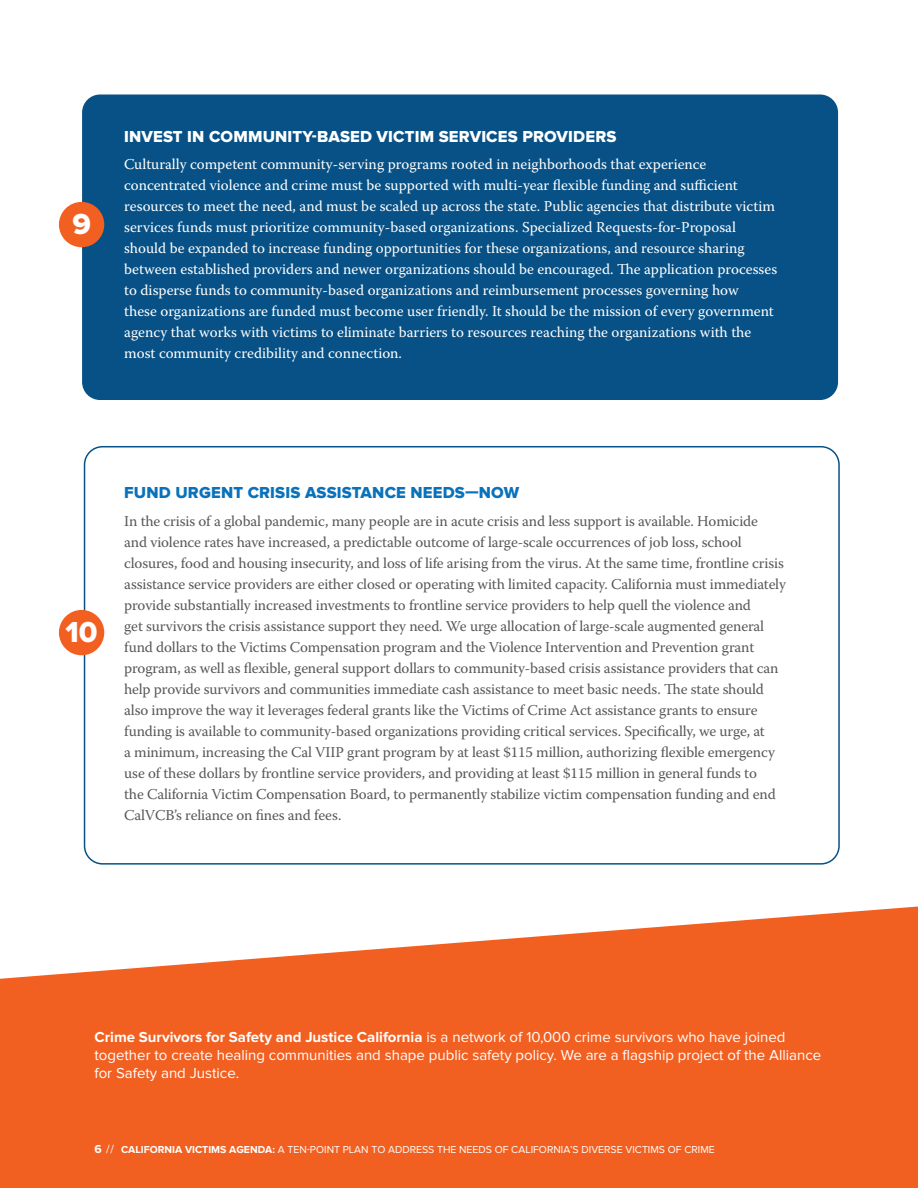
<style>
.page{position:relative;width:918px;height:1188px;background:#fff}
.page>*{position:absolute;margin:0;border:0;box-sizing:border-box;transform-origin:0 0}
.Headline{font:30px "Proxima Nova Extrabld";color:#fff}
.Headline-2{font:16.5px "Proxima Nova Extrabld";letter-spacing:.01em;color:#fff}
.Headline-3{font:16.5px "Proxima Nova Extrabld";letter-spacing:.01em;color:#0972bb}
.Headline-4{font:15px/21px "Warnock Pro";letter-spacing:-.01em;color:#57585a}
.Headline-5{font:15px/21px "Warnock Pro";color:#fff}
.Headline-6{font:15px/18px "Proxima Nova";color:#fff}
.t1{font:10.5px "Proxima Nova";color:#fff}
.s1{font-weight:700}
.s2{font-weight:700;font-size:12px}
.s3{font-size:12px}
</style>
<div class="page">
<svg style="left:0;top:906px;width:918px;height:282px;background:#f3743d"></svg>
<div style="left:82px;top:94px;width:756px;height:306px;background:#085186;border-radius:18px"></div>
<div style="left:59px;top:202px;width:45px;height:45px;background:#f26021;border-radius:50%"></div>
<div style="left:84px;top:446px;width:756px;height:419px;border:2px solid #085186;border-radius:18px"></div>
<div style="left:59px;top:610px;width:45px;height:45px;background:#f26021;border-radius:50%"></div>
<p class="Headline" style="left:72px;top:207px;width:20px">9</p>
<p class="Headline-2" style="left:124px;top:127px;width:494px">INVEST IN COMMUNITY-BASED VICTIM SERVICES PROVIDERS</p>
<p class="Headline-5" style="left:124px;top:154px;width:655px">Culturally competent community-serving programs rooted in neighborhoods that experience concentrated violence and crime must be supported with multi-year flexible funding and sufficient resources to meet the need, and must be scaled up across the state. Public agencies that distribute victim services funds must prioritize community-based organizations. Specialized Requests-for-Proposal should be expanded to increase funding opportunities for these organizations, and resource sharing between established providers and newer organizations should be encouraged. The application processes to disperse funds to community-based organizations and reimbursement processes governing how<br>these organizations are funded must become user friendly. It should be the mission of every government agency that works with victims to eliminate barriers to resources reaching the organizations with the most community credibility and connection.</p>
<p class="Headline" style="left:66px;top:615px;width:34px">10</p>
<p class="Headline-3" style="left:124px;top:483px;width:397px">FUND URGENT CRISIS ASSISTANCE NEEDS—NOW</p>
<p class="Headline-4" style="left:124px;top:510px;width:663px">In the crisis of a global pandemic, many people are in acute crisis and less support is available. Homicide<br>and violence rates have increased, a predictable outcome of large-scale occurrences of job loss, school closures, food and housing insecurity, and loss of life arising from the virus. At the same time, frontline crisis assistance service providers are either closed or operating with limited capacity. California must immediately provide substantially increased investments to frontline service providers to help quell the violence and<br>get survivors the crisis assistance support they need. We urge allocation of large-scale augmented general fund dollars to the Victims Compensation program and the Violence Intervention and Prevention grant program, as well as flexible, general support dollars to community-based crisis assistance providers that can help provide survivors and communities immediate cash assistance to meet basic needs. The state should also improve the way it leverages federal grants like the Victims of Crime Act assistance grants to ensure funding is available to community-based organizations providing critical services. Specifically, we urge, at<br>a minimum, increasing the Cal VIIP grant program by at least $115 million, authorizing flexible emergency use of these dollars by frontline service providers, and providing at least $115 million in general funds to<br>the California Victim Compensation Board, to permanently stabilize victim compensation funding and end CalVCB’s reliance on fines and fees.</p>
<p class="Headline-6" style="left:94px;top:1028px;width:728px"><span class="s1">Crime Survivors for Safety and Justice California</span> is a network of 10,000 crime survivors who have joined together to create healing communities and shape public safety policy. We are a flagship project of the Alliance for Safety and Justice.</p>
<p class="t1" style="left:94px;top:1144px;width:622px"><span class="s2">6</span> <span class="s3">//</span> <span class="s1">CALIFORNIA VICTIMS AGENDA:</span> A TEN-POINT PLAN TO ADDRESS THE NEEDS OF CALIFORNIA’S DIVERSE VICTIMS OF CRIME</p>
</div>
